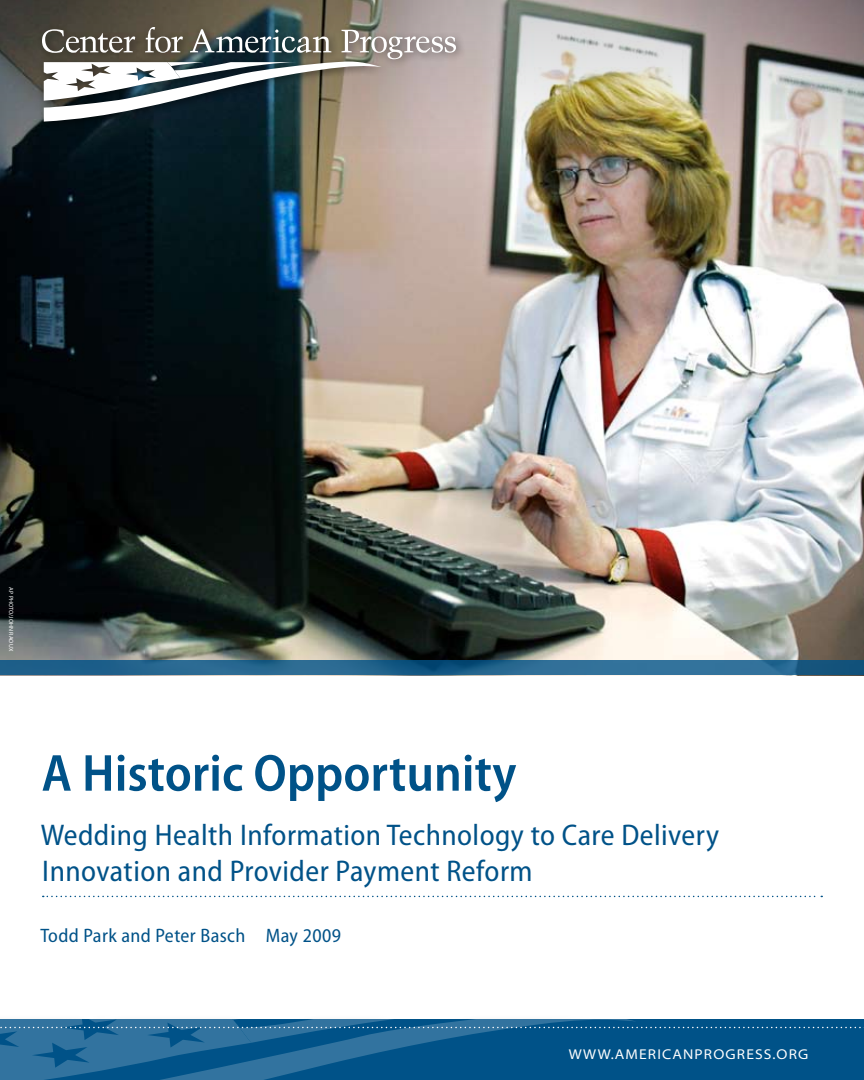
<style>
.page{position:relative;width:864px;height:1080px;background:#fff}
.page>*{position:absolute;margin:0;border:0;box-sizing:border-box;transform-origin:0 0}
.t1{font:600 semi-condensed 52.5px "Myriad Pro";color:#005288}
.t2{font:semi-condensed 30px/36px "Myriad Pro";letter-spacing:.015em;color:#005288}
.t3{font:semi-condensed 19.5px "Myriad Pro";letter-spacing:.02em;color:#005288}
.t4{font:semi-expanded 14.25px "Myriad Pro";letter-spacing:.08em;color:#fff}
.t5{font:6px "Myriad Pro";letter-spacing:.02em;color:#fff}
</style>
<div class="page">
<svg style="left:0;top:1019px;width:864px;height:61px;background:#115d90"></svg>
<img style="left:0;top:148px;width:864px;height:512px">
<svg style="left:43px;top:896px;width:779px;height:1px"></svg>
<svg style="left:0;top:660px;width:864px;height:15px;background:#24648e"></svg>
<img style="left:0;top:0;width:864px;height:148px">
<div style="left:36px;top:21px;width:429px;height:110px;background:#000;opacity:.5"></div>
<svg style="left:42px;top:27px;width:414px;height:95px"></svg>
<p class="t5" style="left:15px;top:587px;width:65px;rotate:90deg">AP Photo/John Raoux</p>
<h1 class="t1" style="left:42px;top:744px;width:476px">A Historic Opportunity</h1>
<p class="t2" style="left:41px;top:817px;width:680px">Wedding Health Information Technology to Care Delivery<br>Innovation and Provider Payment Reform</p>
<p class="t3" style="left:40px;top:925px;width:302px">Todd Park and Peter Basch May 2009</p>
<p class="t4" style="left:569px;top:1047px;width:241px">WWW.AMERICANPROGRESS.ORG</p>
</div>
